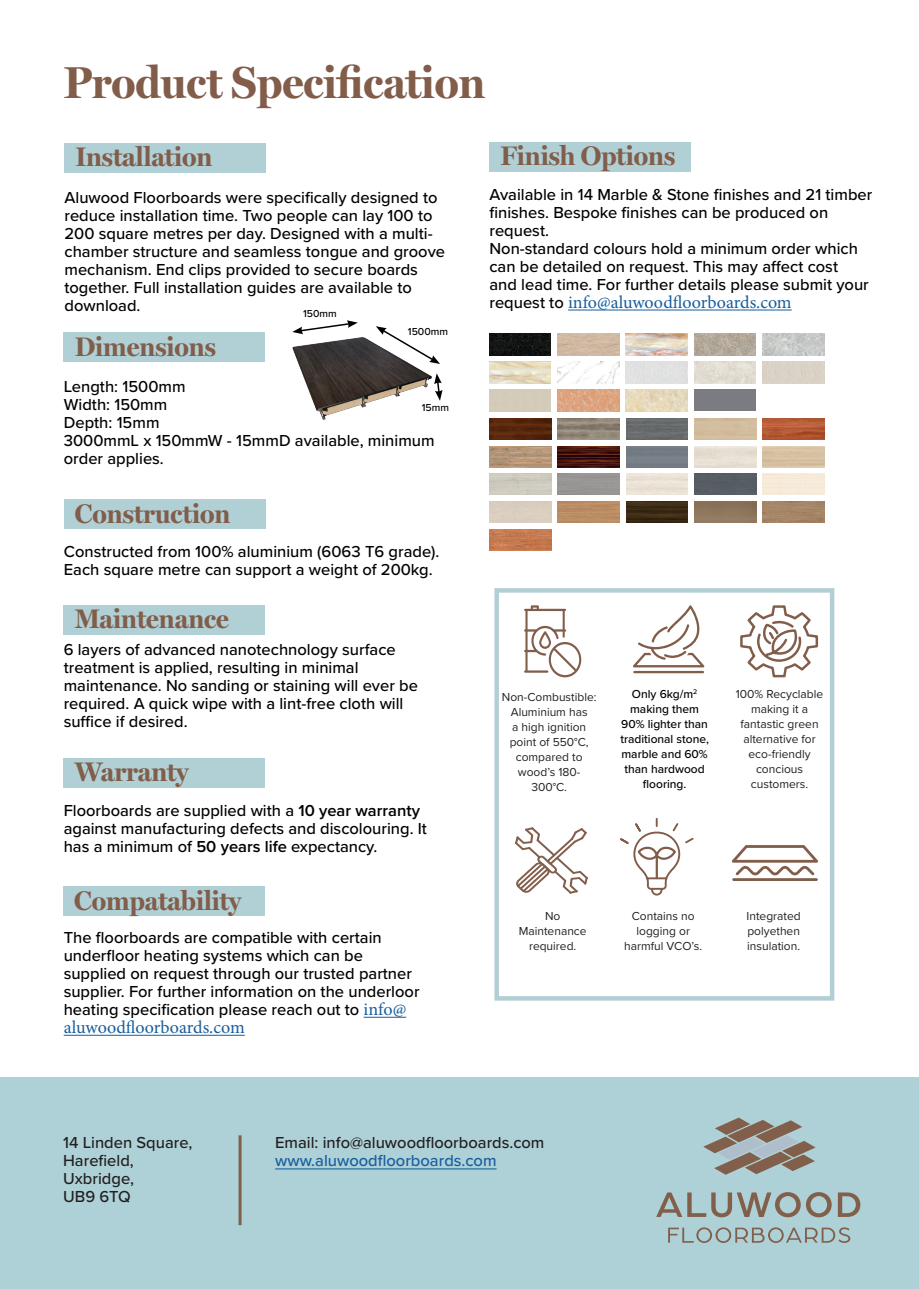
<style>
.page{position:relative;width:919px;height:1289px;background:#fff}
.page>*{position:absolute;margin:0;border:0;box-sizing:border-box;transform-origin:0 0}
.t1{font:700 45px "Miller Display";color:#815d4a}
.t2{font:700 27px "Miller Display";color:#815d4a}
.t3{font:18px "Minion Pro";color:#175d9e}
.t4{font:500 16.5px/18px "Proxima Nova";color:#000}
.t5{font:500 16.5px/18px "Proxima Nova";color:#231f20}
.t6{font:500 16.5px "Proxima Nova";color:#175d9e}
.t7{font:12px/15px "Proxima Nova";color:#231f20;text-align:center}
.t8{font:500 12px/15px "Proxima Nova";color:#000;text-align:center}
.t9{font:500 10.5px "Proxima Nova";color:#000}
.s1{font-weight:600}
.s2{font-family:"Minion Pro";font-weight:400;font-size:18px;color:#175d9e}
.s3{font-family:"Proxima Nova";font-weight:500;font-size:16.5px;color:#000}
</style>
<div class="page">
<div style="left:0;top:1077px;width:918px;height:211px;background:#aed1d7"></div>
<svg style="left:656px;top:1192px;width:175px;height:25px"></svg>
<svg style="left:837px;top:1192px;width:23px;height:24px"></svg>
<svg style="left:668px;top:1227px;width:182px;height:15px"></svg>
<svg style="left:703px;top:1117px;width:112px;height:57px"></svg>
<div style="left:64px;top:144px;width:202px;height:29px;background:#b0d0d6"></div>
<div style="left:64px;top:333px;width:201px;height:29px;background:#b0d0d6"></div>
<div style="left:64px;top:500px;width:201px;height:29px;background:#b0d0d6"></div>
<div style="left:64px;top:605px;width:201px;height:29px;background:#b0d0d6"></div>
<div style="left:489px;top:142px;width:201px;height:30px;background:#b0d0d6"></div>
<div style="left:64px;top:758px;width:201px;height:29px;background:#b0d0d6"></div>
<div style="left:63px;top:886px;width:201px;height:29px;background:#b0d0d6"></div>
<hr style="left:363px;top:1016px;width:43px;height:1px;background:#175d9e">
<hr style="left:64px;top:1034px;width:181px;height:1px;background:#175d9e">
<hr style="left:568px;top:309px;width:223px;height:1px;background:#175d9e">
<img style="left:292px;top:334px;width:151px;height:86px">
<svg style="left:292px;top:320px;width:66px;height:14px"></svg>
<svg style="left:434px;top:373px;width:8px;height:28px"></svg>
<svg style="left:376px;top:326px;width:64px;height:38px"></svg>
<svg style="left:524px;top:605px;width:57px;height:72px"></svg>
<svg style="left:515px;top:827px;width:73px;height:66px"></svg>
<img style="left:557px;top:390px;width:62px;height:21px">
<img style="left:625px;top:390px;width:62px;height:21px">
<img style="left:489px;top:361px;width:62px;height:22px">
<img style="left:557px;top:361px;width:62px;height:22px">
<img style="left:694px;top:361px;width:61px;height:22px">
<img style="left:762px;top:362px;width:62px;height:21px">
<img style="left:489px;top:333px;width:62px;height:22px">
<img style="left:762px;top:333px;width:62px;height:22px">
<img style="left:557px;top:333px;width:62px;height:22px">
<img style="left:625px;top:333px;width:62px;height:22px">
<img style="left:694px;top:333px;width:61px;height:22px">
<img style="left:489px;top:418px;width:62px;height:22px">
<img style="left:557px;top:418px;width:62px;height:22px">
<img style="left:489px;top:446px;width:62px;height:21px">
<img style="left:694px;top:501px;width:62px;height:21px">
<img style="left:557px;top:446px;width:62px;height:21px">
<img style="left:489px;top:529px;width:62px;height:21px">
<img style="left:762px;top:501px;width:62px;height:21px">
<img style="left:557px;top:501px;width:62px;height:21px">
<img style="left:694px;top:473px;width:62px;height:22px">
<img style="left:626px;top:501px;width:61px;height:21px">
<img style="left:626px;top:418px;width:61px;height:22px">
<img style="left:762px;top:418px;width:62px;height:22px">
<div style="left:694px;top:389px;width:61px;height:22px;background:#7b7b82"></div>
<hr style="left:633px;top:671px;width:71px;height:2px;background:#815d4a">
<svg style="left:633px;top:605px;width:71px;height:62px"></svg>
<svg style="left:740px;top:605px;width:79px;height:73px"></svg>
<svg style="left:620px;top:817px;width:74px;height:79px"></svg>
<svg style="left:731px;top:845px;width:87px;height:30px"></svg>
<hr style="left:732px;top:878px;width:85px;height:3px;background:#815d4a">
<hr style="left:275px;top:1168px;width:221px;height:1px;background:#175d9e">
<div style="left:494px;top:588px;width:340px;height:412px;border:4px solid #b3cfd5"></div>
<hr style="left:238px;top:1135px;width:3px;height:90px;background:#7e604c">
<p class="t1" style="left:64px;top:56px;width:423px">Product Specification</p>
<p class="t2" style="left:76px;top:141px;width:138px">Installation</p>
<p class="t2" style="left:500px;top:140px;width:176px">Finish Options</p>
<p class="t4" style="left:64px;top:188px;width:382px">Aluwood Floorboards were specifically designed to reduce installation time. Two people can lay 100 to 200 square metres per day. Designed with a multi&shy;chamber structure and seamless tongue and groove mechanism. End clips provided to secure boards together. Full installation guides are available to download.</p>
<p class="t9" style="left:303px;top:306px;width:35px">150mm</p>
<p class="t2" style="left:75px;top:330px;width:142px">Dimensions</p>
<p class="t9" style="left:408px;top:323px;width:42px">1500mm</p>
<p class="t4" style="left:64px;top:377px;width:372px">Length: 1500mm<br>Width: 150mm<br>Depth: 15mm<br>3000mmL x 150mmW - 15mmD available, minimum order applies.</p>
<p class="t9" style="left:421px;top:399px;width:29px">15mm</p>
<p class="t2" style="left:75px;top:497px;width:157px">Construction</p>
<p class="t4" style="left:64px;top:542px;width:377px">Constructed from 100% aluminium (6063 T6 grade).<br>Each square metre can support a weight of 200kg.</p>
<p class="t2" style="left:75px;top:602px;width:156px">Maintenance</p>
<p class="t4" style="left:64px;top:639px;width:356px">6 layers of advanced nanotechnology surface treatment is applied, resulting in minimal maintenance. No sanding or staining will ever be required. A quick wipe with a lint-free cloth will suffice if desired.</p>
<p class="t2" style="left:75px;top:755px;width:115px">Warranty</p>
<p class="t4" style="left:64px;top:800px;width:365px">Floorboards are supplied with a <span class="s1">10 year warranty </span>against manufacturing defects and discolouring. It has a minimum of <span class="s1">50 years life</span> expectancy.</p>
<p class="t2" style="left:74px;top:883px;width:168px">Compatability</p>
<p class="t4" style="left:64px;top:928px;width:357px">The floorboards are compatible with certain underfloor heating systems which can be supplied on request through our trusted partner supplier. For further information on the underloor heating specification please reach out to <span class="s2">info@</span></p>
<p class="t3" style="left:64px;top:1015px;width:182px">aluwoodfloorboards.com</p>
<p class="t4" style="left:489px;top:185px;width:384px">Available in 14 Marble &amp; Stone finishes and 21 timber finishes. Bespoke finishes can be produced on request.<br>Non-standard colours hold a minimum order which can be detailed on request. This may affect cost<br>and lead time. For further details please submit your</p>
<p class="t3" style="left:489px;top:290px;width:304px"><span class="s3">request to</span> info@aluwoodfloorboards.com</p>
<p class="t8" style="left:620px;top:686px;width:90px">Only 6kg/m<sup>2 </sup>making them<br>90% lighter than traditional stone, marble and 60% than hardwood flooring.</p>
<p class="t7" style="left:502px;top:689px;width:96px">Non-Combustible:<br>Aluminium has<br>a high ignition point of 550°C, compared to wood’s 180-<br>300°C.</p>
<p class="t7" style="left:735px;top:686px;width:89px">100% Recyclable making it a fantastic green alternative for eco-friendly concious customers.</p>
<p class="t7" style="left:518px;top:908px;width:69px">No<br>Maintenance required.</p>
<p class="t7" style="left:624px;top:908px;width:79px">Contains no logging or harmful VCO’s.</p>
<p class="t7" style="left:746px;top:908px;width:56px;text-align:justify">Integrated polyethen insulation.</p>
<p class="t5" style="left:63px;top:1133px;width:131px">14 Linden Square,<br>Harefield,<br>Uxbridge,<br>UB9 6TQ</p>
<p class="t5" style="left:275px;top:1133px;width:271px">Email: info@aluwoodfloorboards.com</p>
<p class="t6" style="left:275px;top:1148px;width:223px">www.aluwoodfloorboards.com</p>
</div>
